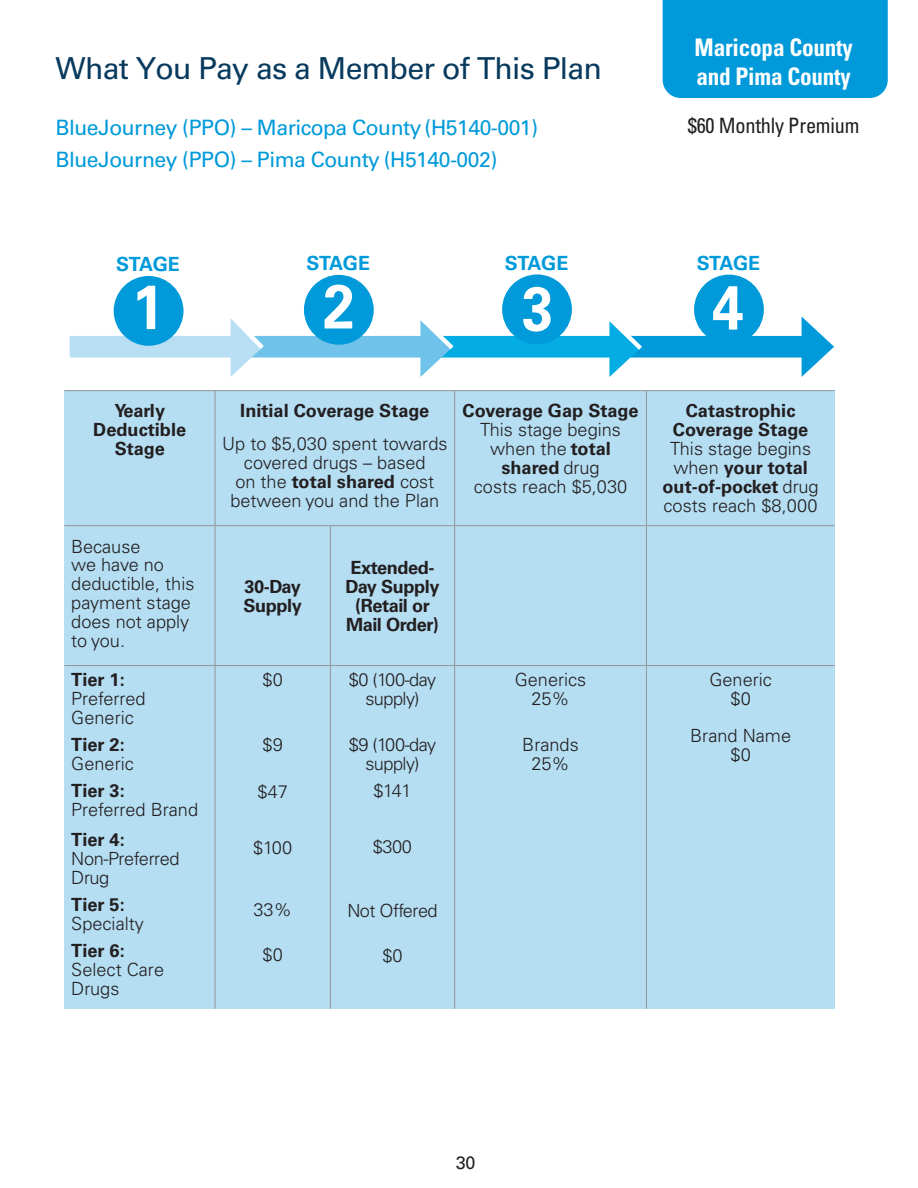
<style>
.page{position:relative;width:918px;height:1188px;background:#fff}
.page>*{position:absolute;margin:0;border:0;box-sizing:border-box;transform-origin:0 0}
.t1{font:700 62.1px "Univers LT Pro 65";color:#fff;scale:.91 1}
.t2{font:30.3px "Univers LT Pro 55 Roman";letter-spacing:-.025em;color:#083a5e}
.t3{font:700 condensed 24.15px/28.8px "Univers LT Pro";letter-spacing:-.01em;color:#fff;scale:.96 1}
.t4{font:21.15px "Univers LT Pro 55 Roman";letter-spacing:-.025em;color:#009ada}
.t5{font:condensed 21.15px "Univers LT Pro";letter-spacing:-.01em;color:#231f20;scale:.96 1}
.t6{font:700 19.5px "Univers LT Pro 65";letter-spacing:-.01em;color:#009ada}
.t7{font:300 18.15px/18.9px "Univers LT Pro 45";color:#231f20;text-align:center}
.t8{font:700 18.15px/18.9px "Univers LT Pro 65";color:#231f20;text-align:center}
.t9{font:700 18.15px/18.9px "Univers LT Pro 65";letter-spacing:-.02em;color:#231f20}
.t10{font:300 18.15px/18.9px "Univers LT Pro 45";letter-spacing:-.03em;color:#231f20;text-align:center}
.t11{font:300 18.15px/18.9px "Univers LT Pro 45";letter-spacing:-.02em;color:#231f20}
.t12{font:18px "Univers LT Pro 55 Roman";color:#231f20}
.s1{font-family:"Univers LT Pro 65";font-weight:700}
.s2{font-family:"Univers LT Pro 45";font-weight:300}
</style>
<div class="page">
<div style="left:64px;top:391px;width:151px;height:135px;background:#b5def3"></div>
<div style="left:215px;top:391px;width:240px;height:135px;background:#b5def3"></div>
<div style="left:455px;top:391px;width:191px;height:135px;background:#b5def3"></div>
<div style="left:646px;top:391px;width:189px;height:135px;background:#b5def3"></div>
<div style="left:64px;top:526px;width:151px;height:140px;background:#b5def3"></div>
<div style="left:215px;top:526px;width:115px;height:140px;background:#b5def3"></div>
<div style="left:330px;top:526px;width:125px;height:140px;background:#b5def3"></div>
<div style="left:455px;top:526px;width:191px;height:140px;background:#b5def3"></div>
<div style="left:646px;top:526px;width:189px;height:140px;background:#b5def3"></div>
<div style="left:64px;top:666px;width:151px;height:343px;background:#b5def3"></div>
<div style="left:215px;top:666px;width:115px;height:343px;background:#b5def3"></div>
<div style="left:330px;top:666px;width:125px;height:343px;background:#b5def3"></div>
<div style="left:455px;top:666px;width:191px;height:343px;background:#b5def3"></div>
<div style="left:646px;top:666px;width:189px;height:343px;background:#b5def3"></div>
<hr style="left:64px;top:390px;width:151px;height:1px;background:#939598">
<hr style="left:215px;top:390px;width:115px;height:1px;background:#939598">
<hr style="left:215px;top:391px;width:1px;height:134px;background:#939598">
<hr style="left:330px;top:390px;width:125px;height:1px;background:#939598">
<hr style="left:455px;top:390px;width:191px;height:1px;background:#939598">
<hr style="left:454px;top:391px;width:1px;height:134px;background:#939598">
<hr style="left:646px;top:390px;width:189px;height:1px;background:#939598">
<hr style="left:646px;top:391px;width:1px;height:134px;background:#939598">
<hr style="left:646px;top:526px;width:1px;height:139px;background:#939598">
<hr style="left:215px;top:526px;width:1px;height:139px;background:#939598">
<hr style="left:330px;top:526px;width:1px;height:139px;background:#939598">
<hr style="left:454px;top:526px;width:1px;height:139px;background:#939598">
<hr style="left:64px;top:525px;width:151px;height:1px;background:#939598">
<hr style="left:215px;top:525px;width:115px;height:1px;background:#939598">
<hr style="left:330px;top:525px;width:125px;height:1px;background:#939598">
<hr style="left:455px;top:525px;width:191px;height:1px;background:#939598">
<hr style="left:646px;top:525px;width:189px;height:1px;background:#939598">
<hr style="left:64px;top:665px;width:151px;height:1px;background:#939598">
<hr style="left:215px;top:665px;width:115px;height:1px;background:#939598">
<hr style="left:215px;top:666px;width:1px;height:343px;background:#939598">
<hr style="left:330px;top:665px;width:125px;height:1px;background:#939598">
<hr style="left:330px;top:666px;width:1px;height:343px;background:#939598">
<hr style="left:455px;top:665px;width:191px;height:1px;background:#939598">
<hr style="left:454px;top:666px;width:1px;height:343px;background:#939598">
<hr style="left:646px;top:665px;width:189px;height:1px;background:#939598">
<hr style="left:646px;top:666px;width:1px;height:343px;background:#939598">
<div style="left:663px;top:0;width:225px;height:98px;background:#009ada"></div>
<div style="left:618px;top:336px;width:196px;height:22px;background:#009ada"></div>
<svg style="left:802px;top:317px;width:32px;height:60px"></svg>
<div style="left:428px;top:336px;width:194px;height:22px;background:#03ace2"></div>
<div style="left:237px;top:336px;width:196px;height:22px;background:#6fc2ea"></div>
<div style="left:70px;top:336px;width:173px;height:22px;background:#b8def4"></div>
<svg style="left:224px;top:318px;width:44px;height:59px"></svg>
<svg style="left:413px;top:320px;width:45px;height:57px"></svg>
<svg style="left:601px;top:321px;width:46px;height:56px"></svg>
<div style="left:114px;top:276px;width:69px;height:70px;background:#009ada;border-radius:50%"></div>
<div style="left:304px;top:275px;width:70px;height:70px;background:#009ada;border-radius:50%"></div>
<div style="left:502px;top:274px;width:70px;height:70px;background:#009ada;border-radius:50%"></div>
<div style="left:694px;top:275px;width:70px;height:69px;background:#009ada;border-radius:50%"></div>
<h2 class="t2" style="left:56px;top:47px;width:548px">What You Pay as a Member of This Plan</h2>
<h3 class="t4" style="left:56px;top:113px;width:484px">BlueJourney (PPO) – Maricopa County (H5140-001)</h3>
<h3 class="t4" style="left:56px;top:145px;width:443px">BlueJourney (PPO) – Pima County (H5140-002)</h3>
<p class="t3" style="left:695px;top:33px;width:166px">Maricopa County and Pima County</p>
<p class="t5" style="left:688px;top:113px;width:180px">$60 Monthly Premium</p>
<p class="t6" style="left:116px;top:251px;width:65px">STAGE</p>
<p class="t1" style="left:132px;top:263px;width:36px">1</p>
<p class="t6" style="left:307px;top:250px;width:65px">STAGE</p>
<p class="t1" style="left:323px;top:263px;width:36px">2</p>
<p class="t6" style="left:505px;top:249px;width:65px">STAGE</p>
<p class="t1" style="left:522px;top:265px;width:36px">3</p>
<p class="t6" style="left:697px;top:249px;width:65px">STAGE</p>
<p class="t1" style="left:712px;top:264px;width:36px">4</p>
<p class="t8" style="left:93px;top:401px;width:94px">Yearly<br>Deductible<br>Stage</p>
<p class="t7" style="left:71px;top:536px;width:125px;text-align:left">Because<br>we have no deductible, this payment stage does not apply to you.</p>
<p class="t7" style="left:222px;top:394px;width:227px;line-height:32.5px"><span class="s1">Initial Coverage Stage<br></span>Up to $5,030 spent towards</p>
<p class="t7" style="left:230px;top:453px;width:210px">covered drugs – based<br>on the <span class="s1">total shared</span> cost between you and the Plan</p>
<p class="t9" style="left:244px;top:576px;width:60px">30-Day<br>Supply</p>
<p class="t9" style="left:346px;top:557px;width:96px;text-align:center">Extended-<br>Day Supply (Retail or<br>Mail Order)</p>
<p class="t7" style="left:71px;top:669px;width:76px;text-align:left"><span class="s1">Tier 1:<br></span>Preferred<br>Generic</p>
<p class="t7" style="left:263px;top:669px;width:22px">$0</p>
<p class="t10" style="left:349px;top:669px;width:89px">$0 (100-day supply)</p>
<p class="t7" style="left:71px;top:734px;width:64px;text-align:left"><span class="s1">Tier 2:<br></span>Generic</p>
<p class="t7" style="left:263px;top:734px;width:22px">$9</p>
<p class="t10" style="left:349px;top:734px;width:89px">$9 (100-day supply)</p>
<p class="t7" style="left:71px;top:781px;width:128px;text-align:left"><span class="s1">Tier 3:<br></span>Preferred Brand</p>
<p class="t7" style="left:258px;top:781px;width:32px">$47</p>
<p class="t7" style="left:374px;top:781px;width:39px">$141</p>
<p class="t11" style="left:71px;top:830px;width:110px"><span class="s1">Tier 4:<br></span>Non-Preferred<br>Drug</p>
<p class="t7" style="left:253px;top:837px;width:41px">$100</p>
<p class="t7" style="left:373px;top:837px;width:41px">$300</p>
<p class="t7" style="left:71px;top:895px;width:74px;text-align:left"><span class="s1">Tier 5:<br></span>Specialty</p>
<p class="t7" style="left:254px;top:899px;width:40px">33%</p>
<p class="t7" style="left:347px;top:900px;width:92px">Not Offered</p>
<p class="t7" style="left:71px;top:941px;width:94px;text-align:left"><span class="s1">Tier 6:<br></span>Select Care<br>Drugs</p>
<p class="t7" style="left:263px;top:945px;width:22px">$0</p>
<p class="t7" style="left:382px;top:946px;width:22px">$0</p>
<p class="t7" style="left:463px;top:401px;width:177px"><span class="s1">Coverage Gap Stage<br></span>This stage begins when the <span class="s1">total shared</span> drug<br>costs reach $5,030</p>
<p class="t7" style="left:515px;top:669px;width:73px">Generics<br>25%</p>
<p class="t7" style="left:522px;top:734px;width:58px">Brands<br>25%</p>
<p class="t8" style="left:663px;top:401px;width:158px">Catastrophic<br>Coverage Stage<br><span class="s2">This stage begins when</span> your total out-of-pocket <span class="s2">drug costs reach $8,000</span></p>
<p class="t7" style="left:709px;top:669px;width:64px">Generic $0</p>
<p class="t7" style="left:690px;top:726px;width:102px">Brand Name $0</p>
<p class="t12" style="left:456px;top:1150px;width:21px">30</p>
</div>
